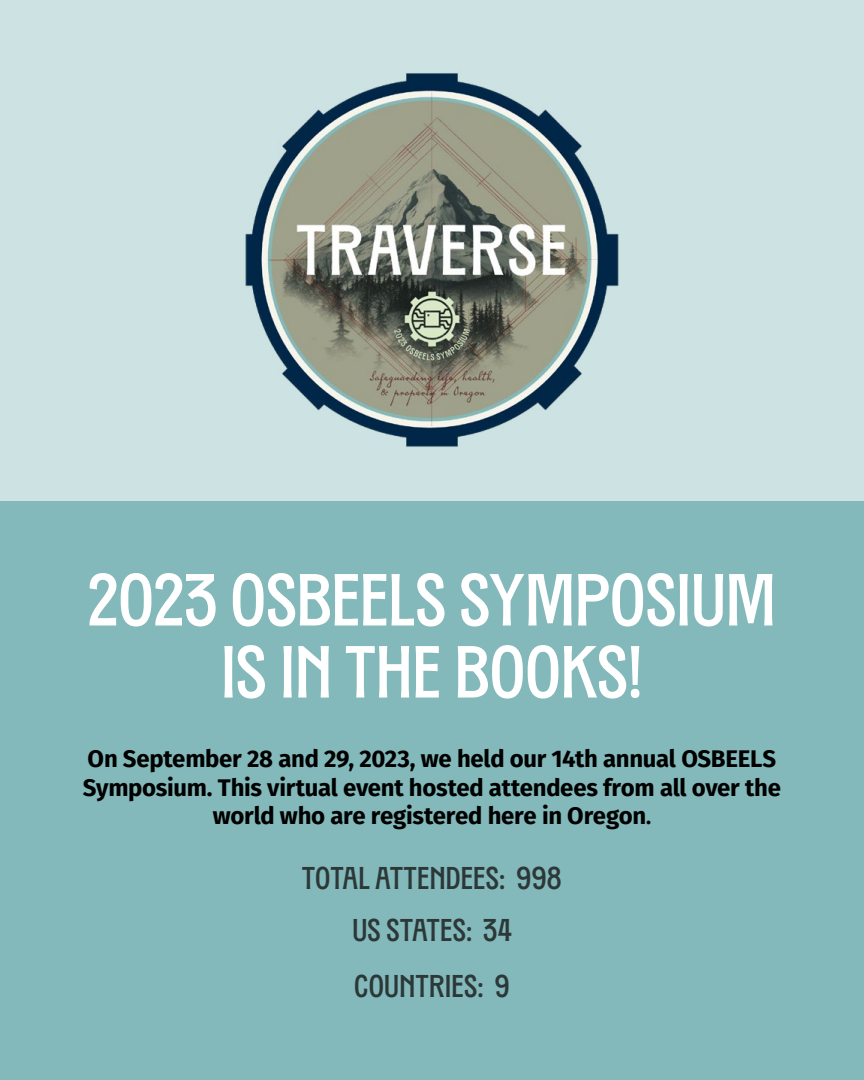
<style>
.page{position:relative;width:864px;height:1080px;background:#fff}
.page>*{position:absolute;margin:0;border:0;box-sizing:border-box;transform-origin:0 0}
.t1{font:73.5px/72px "TXC Pearl";letter-spacing:-.02em;color:#fff;text-align:center}
.t2{font:31.5px/51.3px "TXC Pearl";letter-spacing:-.01em;color:#2c3738;text-align:center}
.t3{font:700 24px/28.8px "Fira Sans";letter-spacing:-.01em;color:#000;text-align:center}
.s1{font-size:21px}
</style>
<div class="page">
<div style="left:0;top:501px;width:864px;height:579px;background:#83b9ba"></div>
<div style="left:0;top:0;width:864px;height:501px;background:#cde3e3"></div>
<img style="left:245px;top:73px;width:374px;height:374px">
<h1 class="t1" style="left:88px;top:564px;width:690px">2023 OSBEELS SYMPOSIUM<br>IS IN THE BOOKS!</h1>
<p class="t3" style="left:83px;top:742px;width:700px">On September 28 and 29, 2023, we held our 14th annual OSBEELS<br>Symposium. This virtual event hosted attendees from all over the world who are registered here in Oregon<span class="s1">.</span></p>
<h2 class="t2" style="left:302px;top:852px;width:262px">TOTAL ATTENDEES: 998<br>US STATES: 34</h2>
<h2 class="t2" style="left:354px;top:960px;width:157px">COUNTRIES: 9</h2>
</div>
